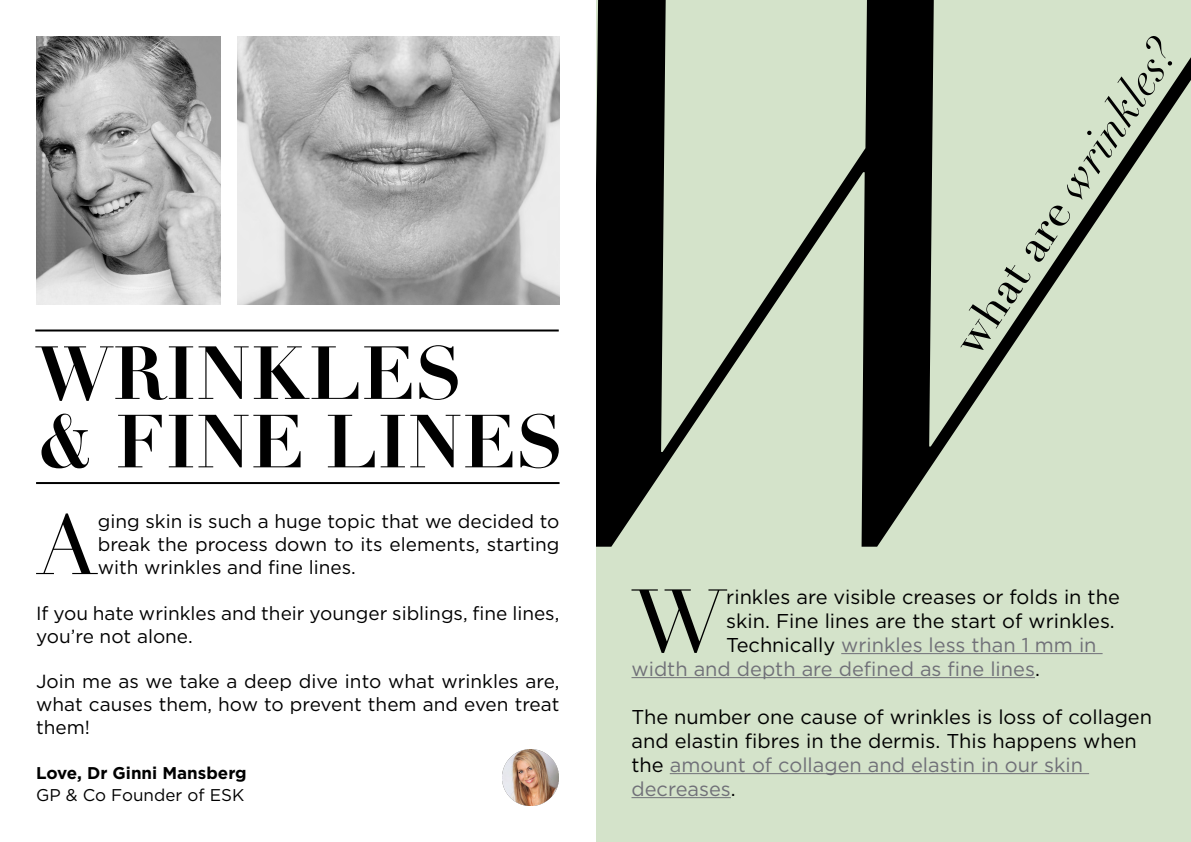
<style>
.page{position:relative;width:1191px;height:842px;background:#fff}
.page>*{position:absolute;margin:0;border:0;box-sizing:border-box;transform-origin:0 0}
.t1{font:87.4px "Didot";color:#000}
.t2{font:83px "Didot";color:#000}
.t3{font:20px/24px "Gotham";color:#000}
.t4{font:20px "Gotham";color:#707078}
.t5{font:19px/22.8px "Gotham";color:#000;text-align:justify}
.t6{font:700 17px "Gotham";color:#000}
.t7{font:17px "Gotham";color:#000}
.s1{color:#000}
.s2{color:#707078}
</style>
<div class="page">
<div style="left:595px;top:0;width:596px;height:842px;background:#d4e3ca"></div>
<svg style="left:595px;top:0;width:596px;height:547px"></svg>
<svg style="left:41px;top:414px;width:518px;height:54px"></svg>
<svg style="left:35px;top:345px;width:423px;height:56px"></svg>
<img style="left:36px;top:36px;width:184px;height:269px">
<img style="left:238px;top:36px;width:321px;height:269px">
<img style="left:502px;top:749px;width:57px;height:57px">
<hr style="left:36px;top:482px;width:523px;height:2px;background:#000">
<hr style="left:35px;top:329px;width:524px;height:2px;background:#000">
<svg style="left:960px;top:36px;width:212px;height:314px"></svg>
<hr style="left:841px;top:653px;width:261px;height:1px;background:#707078">
<hr style="left:631px;top:677px;width:404px;height:1px;background:#707078">
<hr style="left:670px;top:773px;width:419px;height:1px;background:#707078">
<hr style="left:631px;top:797px;width:100px;height:1px;background:#707078">
<h2 class="t2" style="left:36px;top:496px;width:63px">A</h2>
<p class="t5" style="left:98px;top:510px;width:463px">ging skin is such a huge topic that we decided to break the process down to its elements, starting with wrinkles and fine lines.</p>
<p class="t5" style="left:36px;top:601px;width:525px">If you hate wrinkles and their younger siblings, fine lines, you’re not alone.</p>
<p class="t5" style="left:36px;top:669px;width:525px">Join me as we take a deep dive into what wrinkles are, what causes them, how to prevent them and even treat them!</p>
<p class="t6" style="left:36px;top:762px;width:212px">Love, Dr Ginni Mansberg</p>
<p class="t7" style="left:36px;top:784px;width:210px">GP &amp; Co Founder of ESK</p>
<h1 class="t1" style="left:632px;top:569px;width:95px">W</h1>
<p class="t3" style="left:726px;top:584px;width:395px">rinkles are visible creases or folds in the</p>
<p class="t3" style="left:726px;top:608px;width:390px">skin. Fine lines are the start of wrinkles.</p>
<p class="t4" style="left:726px;top:632px;width:372px"><span class="s1">Technically</span> wrinkles less than 1 mm in</p>
<p class="t4" style="left:631px;top:656px;width:410px">width and depth are defined as fine lines<span class="s1">.</span></p>
<p class="t3" style="left:631px;top:704px;width:522px">The number one cause of wrinkles is loss of collagen and elastin fibres in the dermis. This happens when the <span class="s2">amount of collagen and elastin in our skin decreases</span>.</p>
</div>
